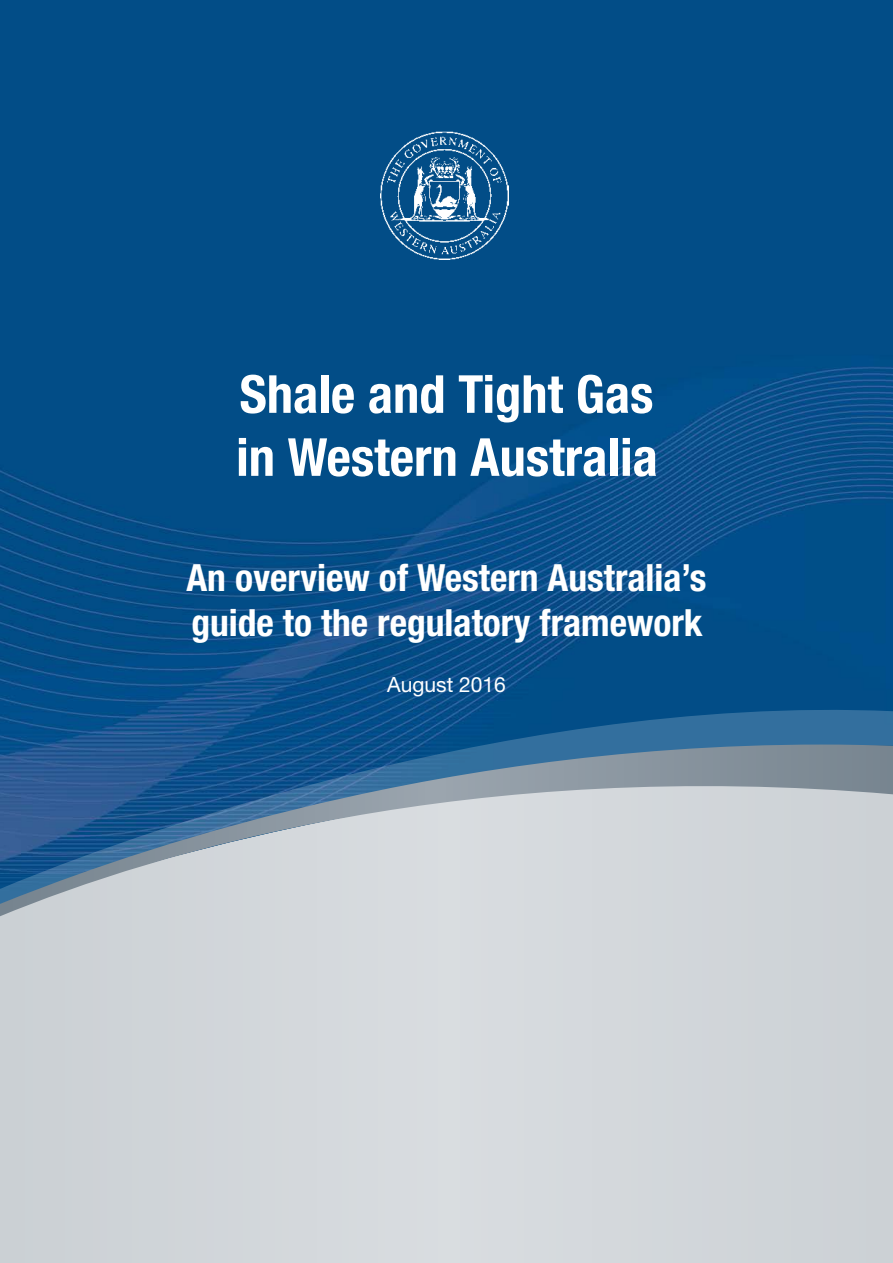
<style>
.page{position:relative;width:893px;height:1263px;background:#fff}
.page>*{position:absolute;margin:0;border:0;box-sizing:border-box;transform-origin:0 0}
.Title_1{font:700 condensed 52.5px/63px "Helvetica Neue";color:#fff}
.Title_1-2{font:700 condensed 37.5px/45px "Helvetica Neue";color:#fff}
.Heading2{font:21px "Helvetica Neue";color:#fff}
</style>
<div class="page">
<div style="left:0;top:703px;width:893px;height:560px;background:#d2d6da"></div>
<img style="left:0;top:0;width:893px;height:708px">
<svg style="left:0;top:708px;width:893px;height:36px;background:#165991"></svg>
<svg style="left:0;top:744px;width:893px;height:172px"></svg>
<img style="left:381px;top:132px;width:127px;height:127px">
<h1 class="Title_1" style="left:236px;top:362px;width:423px">Shale and Tight Gas in Western Australia</h1>
<h1 class="Title_1-2" style="left:186px;top:555px;width:522px">An overview of Western Australia’s guide to the regulatory framework</h1>
<p class="Heading2" style="left:387px;top:672px;width:120px">August 2016</p>
</div>
